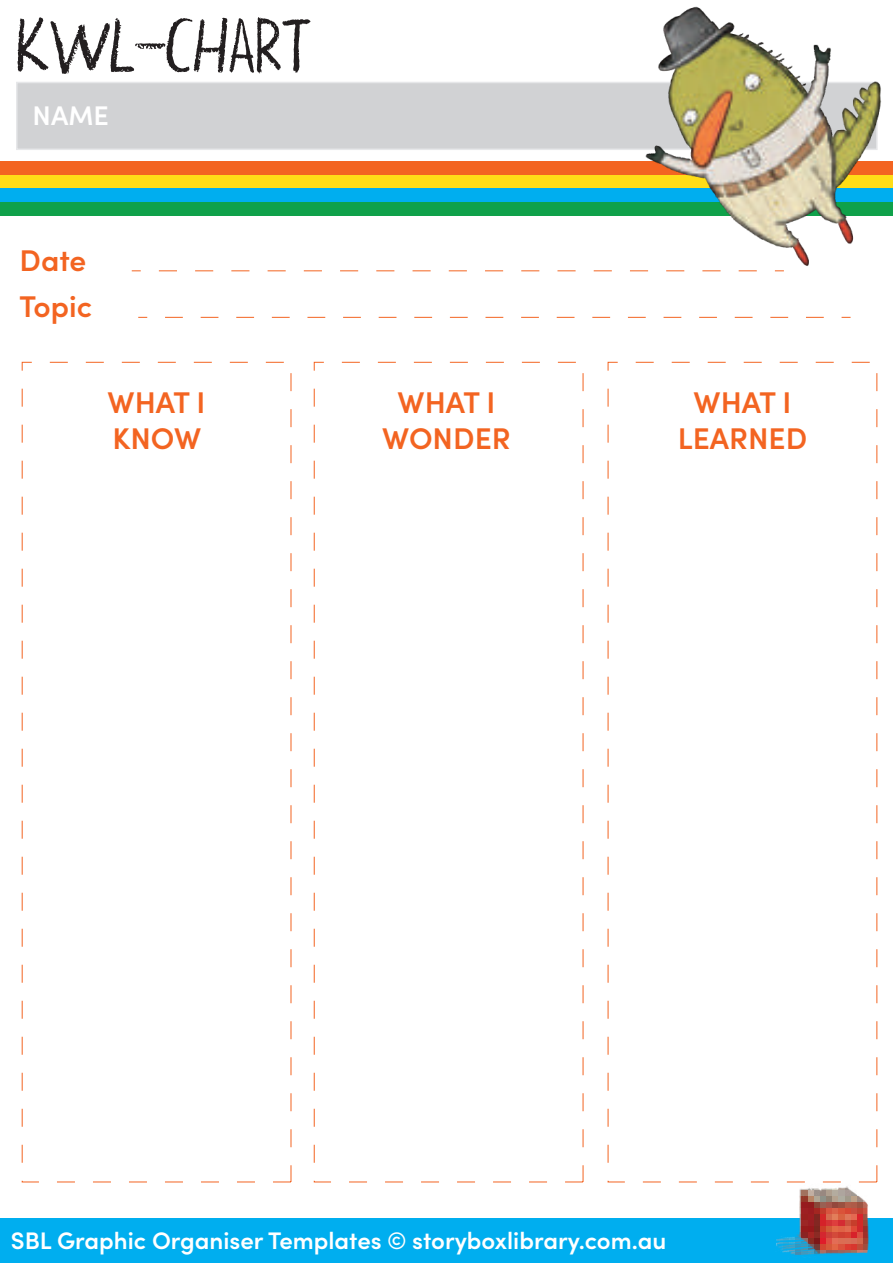
<style>
.page{position:relative;width:893px;height:1263px;background:#fff}
.page>*{position:absolute;margin:0;border:0;box-sizing:border-box;transform-origin:0 0}
.t1{font:60.9px "GUS GORDON sbl";color:#231f20}
.t2{font:600 30px/36px "Sofia Pro";color:#f36421}
.t3{font:600 27px "Sofia Pro";color:#fff}
.t4{font:600 24px "Sofia Pro";color:#fff}
</style>
<div class="page">
<div style="left:0;top:202px;width:893px;height:13px;background:#0fa14a"></div>
<div style="left:0;top:188px;width:893px;height:14px;background:#00aeef"></div>
<div style="left:0;top:175px;width:893px;height:13px;background:#ffdd17"></div>
<div style="left:0;top:161px;width:893px;height:14px;background:#f36421"></div>
<div style="left:16px;top:82px;width:862px;height:68px;background:#d1d2d4;border:2px solid #e6e7e9"></div>
<div style="left:0;top:1218px;width:893px;height:45px;background:#00aeef"></div>
<img style="left:616px;top:6px;width:277px;height:266px">
<img style="left:759px;top:1166px;width:119px;height:89px">
<svg style="left:159px;top:270px;width:607px;height:1px"></svg>
<svg style="left:165px;top:317px;width:659px;height:1px"></svg>
<h1 class="t1" style="left:17px;top:15px;width:296px">KWL-CHART</h1>
<p class="t3" style="left:33px;top:95px;width:78px">NAME</p>
<p class="t2" style="left:20px;top:235px;width:74px;line-height:46.5px">Date<br>Topic</p>
<p class="t2" style="left:108px;top:382px;width:99px">WHAT I<br>KNOW</p>
<p class="t2" style="left:382px;top:382px;width:130px;text-align:center">WHAT I<br>WONDER</p>
<p class="t2" style="left:678px;top:382px;width:131px;text-align:center">WHAT I<br>LEARNED</p>
<p class="t4" style="left:11px;top:1222px;width:657px">SBL Graphic Organiser Templates © storyboxlibrary.com.au</p>
</div>
